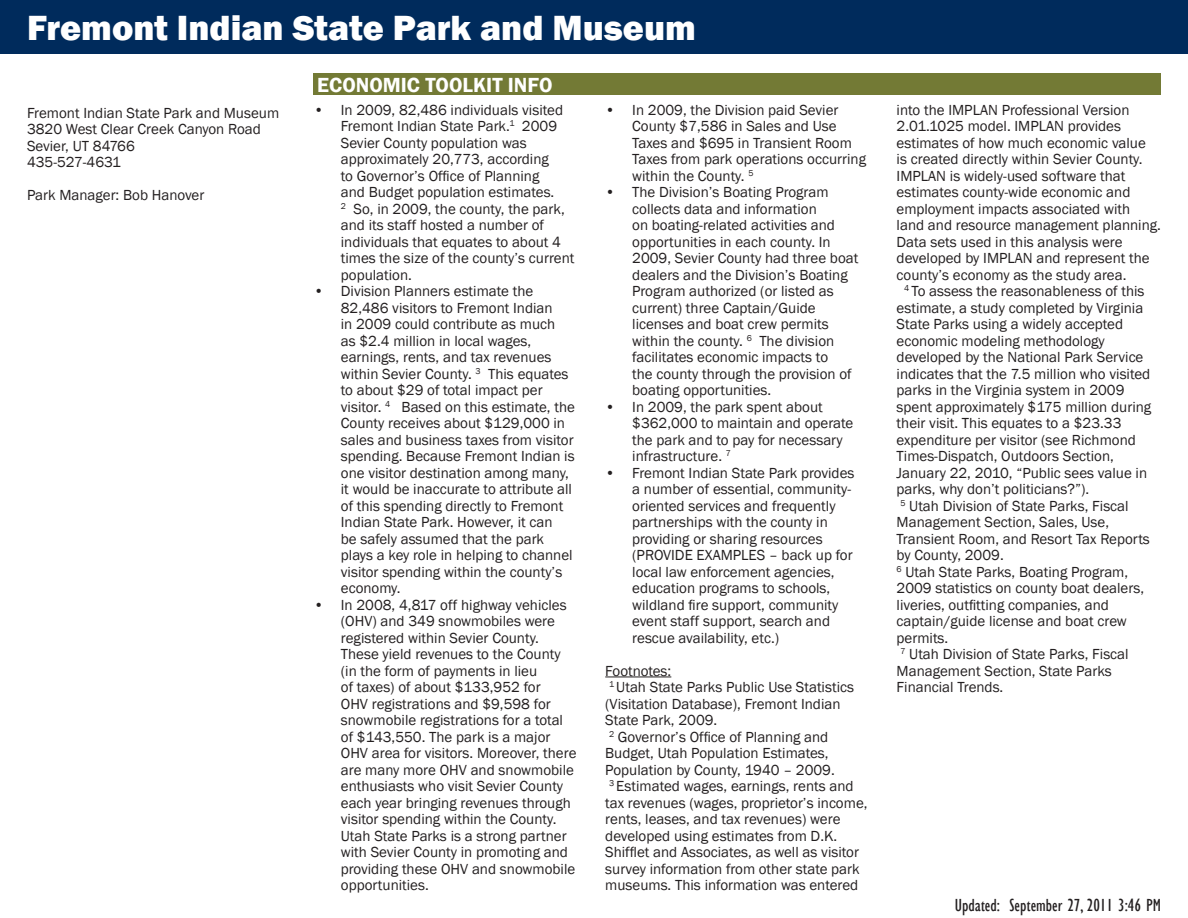
<style>
.page{position:relative;width:1188px;height:918px;background:#fff}
.page>*{position:absolute;margin:0;border:0;box-sizing:border-box;transform-origin:0 0}
.t1{font:800 36px "Franklin Gothic";color:#fff}
.t2{font:600 21px "Franklin Gothic";color:#fff}
.t3{font:condensed 18px "Gill Sans";color:#231f20}
.t4{font:15px/16.5px "Franklin Gothic";color:#231f20}
</style>
<div class="page">
<div style="left:314px;top:74px;width:847px;height:21px;background:#737a35"></div>
<div style="left:0;top:0;width:1188px;height:54px;background:#002b5c"></div>
<hr style="left:605px;top:677px;width:66px;height:1px;background:#231f20">
<p class="t1" style="left:27px;top:4px;width:670px">Fremont Indian State Park and Museum</p>
<p class="t4" style="left:27px;top:105px;width:254px">Fremont Indian State Park and Museum</p>
<p class="t4" style="left:27px;top:121px;width:235px">3820 West Clear Creek Canyon Road</p>
<p class="t4" style="left:27px;top:138px;width:109px">Sevier, UT 84766</p>
<p class="t4" style="left:27px;top:154px;width:96px">435-527-4631</p>
<p class="t4" style="left:27px;top:187px;width:179px">Park Manager: Bob Hanover</p>
<p class="t2" style="left:317px;top:72px;width:237px">ECONOMIC TOOLKIT INFO</p>
<p class="t4" style="left:341px;top:102px;width:235px;text-indent:-27px">• In 2009, 82,486 individuals visited<br>Fremont Indian State Park.<sup>1</sup> 2009<br>Sevier County population was approximately 20,773, according<br>to Governor’s Office of Planning<br>and Budget population estimates.<br><sup>2</sup> So, in 2009, the county, the park, and its staff hosted a number of individuals that equates to about 4 times the size of the county’s current population.</p>
<p class="t4" style="left:341px;top:283px;width:236px;text-indent:-27px">• Division Planners estimate the 82,486 visitors to Fremont Indian<br>in 2009 could contribute as much<br>as $2.4 million in local wages, earnings, rents, and tax revenues within Sevier County. <sup>3</sup> This equates to about $29 of total impact per visitor. <sup>4</sup> Based on this estimate, the County receives about $129,000 in sales and business taxes from visitor spending. Because Fremont Indian is one visitor destination among many, it would be inaccurate to attribute all of this spending directly to Fremont Indian State Park. However, it can<br>be safely assumed that the park plays a key role in helping to channel visitor spending within the county’s economy.</p>
<p class="t4" style="left:341px;top:597px;width:237px;text-indent:-27px">• In 2008, 4,817 off highway vehicles (OHV) and 349 snowmobiles were registered within Sevier County.<br>These yield revenues to the County (in the form of payments in lieu<br>of taxes) of about $133,952 for<br>OHV registrations and $9,598 for snowmobile registrations for a total of $143,550. The park is a major OHV area for visitors. Moreover, there are many more OHV and snowmobile enthusiasts who visit Sevier County each year bringing revenues through visitor spending within the County.<br>Utah State Parks is a strong partner with Sevier County in promoting and providing these OHV and snowmobile opportunities.</p>
<p class="t4" style="left:632px;top:102px;width:235px;text-indent:-27px">• In 2009, the Division paid Sevier<br>County $7,586 in Sales and Use<br>Taxes and $695 in Transient Room<br>Taxes from park operations occurring within the County. <sup>5</sup></p>
<p class="t4" style="left:632px;top:184px;width:228px;text-indent:-27px">• The Division’s Boating Program collects data and information<br>on boating-related activities and opportunities in each county. In<br>2009, Sevier County had three boat dealers and the Division’s Boating<br>Program authorized (or listed as current) three Captain/Guide licenses and boat crew permits within the county. <sup>6</sup> The division facilitates economic impacts to<br>the county through the provision of boating opportunities.</p>
<p class="t4" style="left:632px;top:399px;width:223px;text-indent:-27px">• In 2009, the park spent about $362,000 to maintain and operate the park and to pay for necessary infrastructure. <sup>7</sup></p>
<p class="t4" style="left:632px;top:465px;width:224px;text-indent:-27px">• Fremont Indian State Park provides a number of essential, community&shy;oriented services and frequently partnerships with the county in providing or sharing resources (PROVIDE EXAMPLES – back up for local law enforcement agencies, education programs to schools, wildland fire support, community event staff support, search and rescue availability, etc.)</p>
<p class="t4" style="left:605px;top:663px;width:68px">Footnotes:</p>
<p class="t4" style="left:605px;top:679px;width:250px"><sup>1</sup> Utah State Parks Public Use Statistics (Visitation Database), Fremont Indian<br>State Park, 2009.</p>
<p class="t4" style="left:605px;top:729px;width:231px"><sup>2</sup> Governor’s Office of Planning and<br>Budget, Utah Population Estimates,<br>Population by County, 1940 – 2009.</p>
<p class="t4" style="left:605px;top:778px;width:264px"><sup>3</sup> Estimated wages, earnings, rents and tax revenues (wages, proprietor’s income, rents, leases, and tax revenues) were developed using estimates from D.K.<br>Shifflet and Associates, as well as visitor survey information from other state park museums. This information was entered</p>
<p class="t4" style="left:897px;top:102px;width:266px">into the IMPLAN Professional Version 2.01.1025 model. IMPLAN provides estimates of how much economic value<br>is created directly within Sevier County.<br>IMPLAN is widely-used software that estimates county-wide economic and employment impacts associated with land and resource management planning.<br>Data sets used in this analysis were developed by IMPLAN and represent the county’s economy as the study area.</p>
<p class="t4" style="left:897px;top:283px;width:256px;text-indent:8px"><sup>4</sup> To assess the reasonableness of this estimate, a study completed by Virginia State Parks using a widely accepted economic modeling methodology developed by the National Park Service indicates that the 7.5 million who visited parks in the Virginia system in 2009 spent approximately $175 million during their visit. This equates to a $23.33 expenditure per visitor (see Richmond Times-Dispatch, Outdoors Section, January 22, 2010, “Public sees value in parks, why don’t politicians?”).</p>
<p class="t4" style="left:897px;top:498px;width:255px"><sup>5</sup> Utah Division of State Parks, Fiscal<br>Management Section, Sales, Use,<br>Transient Room, and Resort Tax Reports by County, 2009.</p>
<p class="t4" style="left:897px;top:564px;width:249px"><sup>6</sup> Utah State Parks, Boating Program,<br>2009 statistics on county boat dealers, liveries, outfitting companies, and captain/guide license and boat crew permits.</p>
<p class="t4" style="left:897px;top:646px;width:234px"><sup>7</sup> Utah Division of State Parks, Fiscal<br>Management Section, State Parks<br>Financial Trends.</p>
<p class="t3" style="left:955px;top:894px;width:47px">Updated:</p>
<p class="t3" style="left:1010px;top:894px;width:153px">September 27, 2011 3:46 PM</p>
</div>
